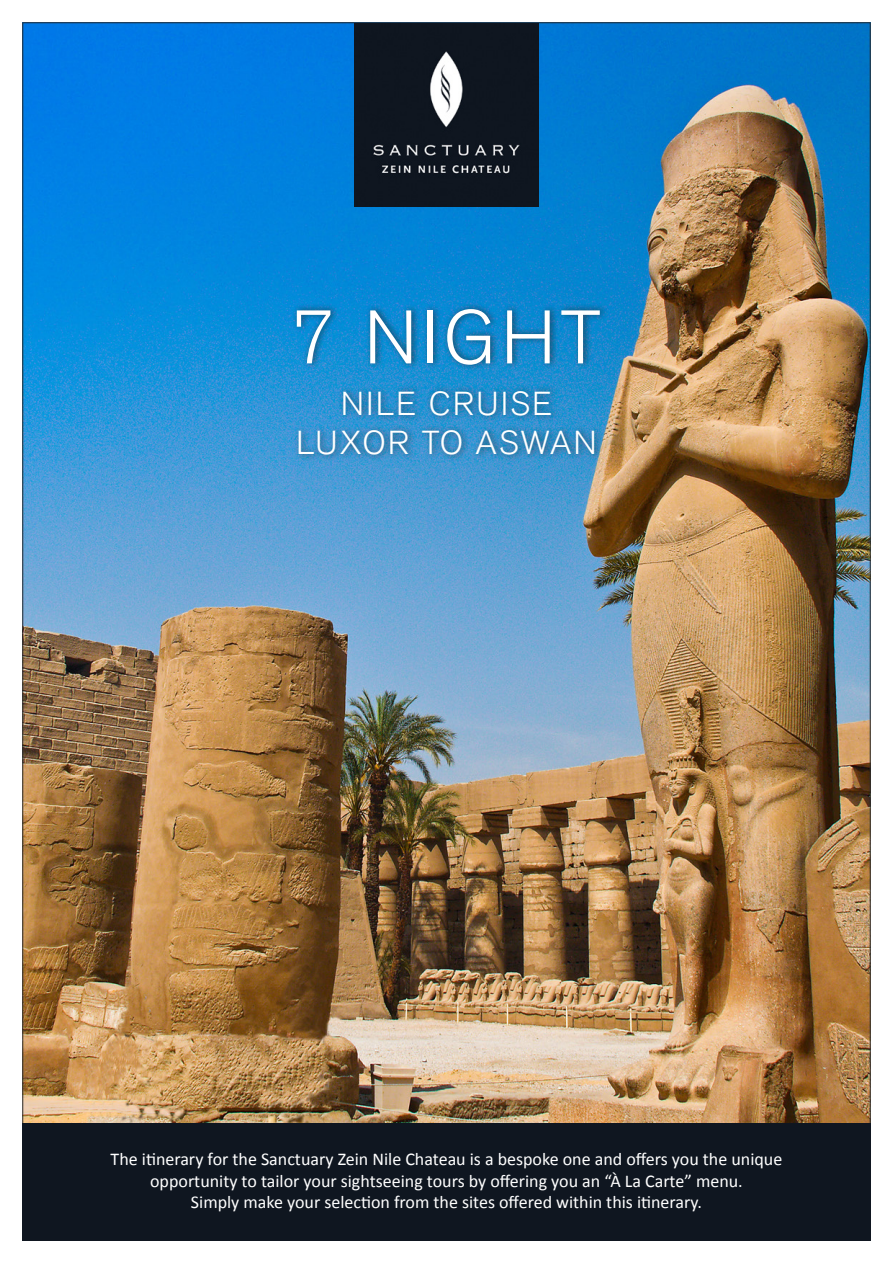
<style>
.page{position:relative;width:893px;height:1263px;background:#fff}
.page>*{position:absolute;margin:0;border:0;box-sizing:border-box;transform-origin:0 0}
.t1{font:300 75px "Akzidenz Grotesk BQ";letter-spacing:.06em;color:#fff}
.t2{font:300 33px "Akzidenz Grotesk BQ";letter-spacing:.06em;color:#fff}
.t3{font:18px "Calibri";color:#fff}
</style>
<div class="page">
<img style="left:24px;top:24px;width:845px;height:1099px">
<div style="left:292px;top:303px;width:317px;height:159px;background:#231f20;opacity:.65"></div>
<img style="left:354px;top:23px;width:185px;height:183px">
<div style="left:22px;top:1123px;width:849px;height:117px;background:#0f1620"></div>
<p class="t1" style="left:292px;top:295px;width:310px">7 NIGHT</p>
<p class="t2" style="left:341px;top:385px;width:213px">NILE CRUISE</p>
<p class="t2" style="left:296px;top:424px;width:302px">LUXOR TO ASWAN</p>
<p class="t3" style="left:111px;top:1148px;width:673px">The itinerary for the Sanctuary Zein Nile Chateau is a bespoke one and offers you the unique</p>
<p class="t3" style="left:150px;top:1169px;width:594px">opportunity to tailor your sightseeing tours by offering you an “À La Carte” menu.</p>
<p class="t3" style="left:191px;top:1191px;width:513px">Simply make your selection from the sites offered within this itinerary.</p>
</div>
